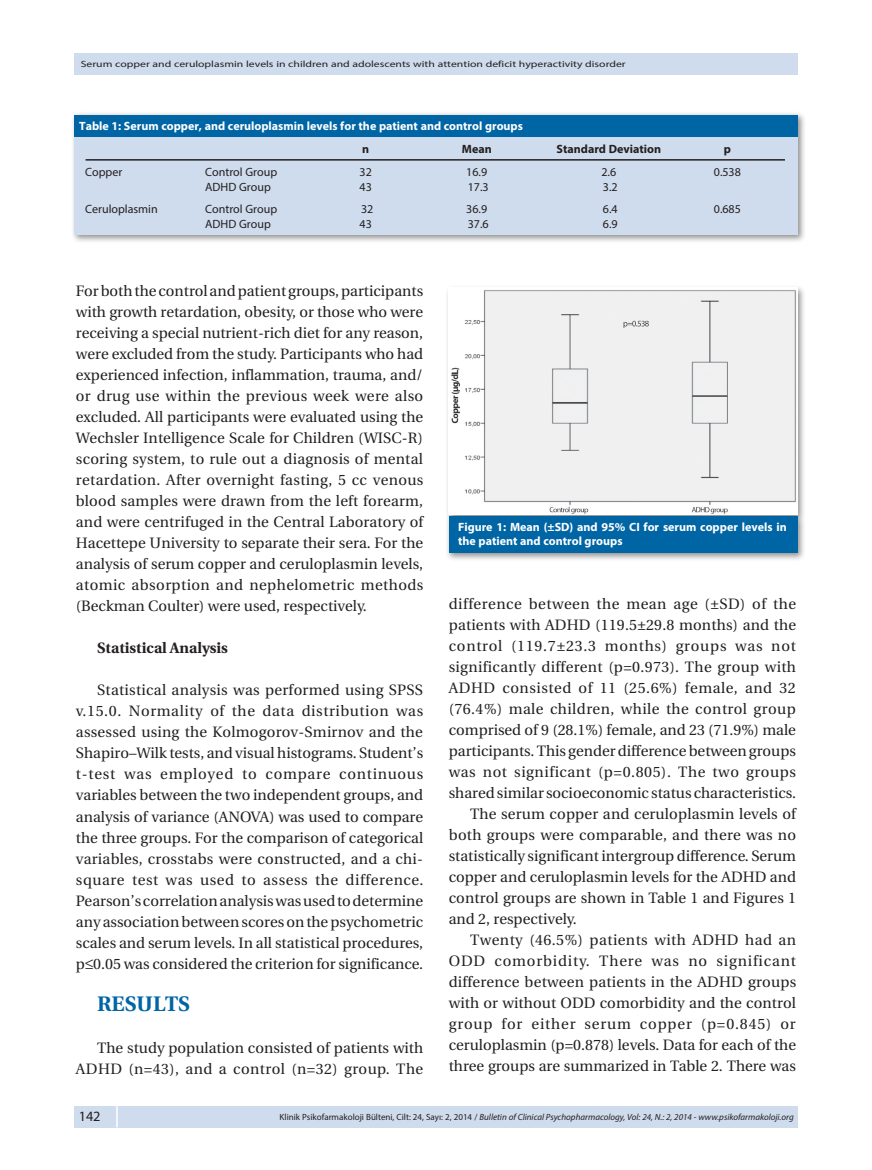
<style>
.page{position:relative;width:872px;height:1170px;background:#fff}
.page>*{position:absolute;margin:0;border:0;box-sizing:border-box;transform-origin:0 0}
.t1{font:21px "Utopia Bold Tr";color:#0065a4}
.t2{font:15px/21px "Utopia Medium Tr";letter-spacing:.01em;color:#231f20;text-align:justify}
.t3{font:15px "Utopia Medium Tr";letter-spacing:.035em;color:#231f20}
.t4{font:15px "Utopia Medium Tr";letter-spacing:.03em;color:#231f20}
.t5{font:15px "Utopia Medium Tr";letter-spacing:.055em;color:#231f20}
.t6{font:15px "Utopia Medium Tr";letter-spacing:.05em;color:#231f20}
.t7{font:15px "Utopia Bold Tr";color:#231f20}
.t8{font:14.25px "Myriad Pro";color:#231f20}
.t9{font:700 12px/13.5px "Myriad Pro";color:#fff}
.t10{font:12px "Myriad Pro";color:#231f20}
.t11{font:700 12px "Myriad Pro";color:#231f20}
.t12{font:italic 9px "Myriad Pro";color:#231f20}
.t13{font:9px "Myriad Pro";color:#231f20;scale:1.3 1}
.s1{font-style:normal}
</style>
<div class="page">
<div style="left:74px;top:1106px;width:723px;height:21px;background:#cfdced"></div>
<hr style="left:116px;top:1106px;width:2px;height:21px;background:#fff">
<div style="left:74px;top:53px;width:723px;height:21px;background:#cfdced"></div>
<div style="left:445px;top:284px;width:361px;height:277px;background:#231f20;opacity:.5"></div>
<img style="left:449px;top:288px;width:348px;height:226px">
<div style="left:449px;top:516px;width:348px;height:36px;background:#0065a4"></div>
<div style="left:71px;top:111px;width:735px;height:133px;background:#231f20;opacity:.5"></div>
<div style="left:74px;top:115px;width:723px;height:23px;background:#0065a4"></div>
<div style="left:74px;top:137px;width:723px;height:98px;background:#cfdced"></div>
<hr style="left:86px;top:159px;width:699px;height:2px;background:#231f20">
<p class="t13" style="left:81px;top:59px;width:421px">Serum copper and ceruloplasmin levels in children and adolescents with attention deficit hyperactivity disorder</p>
<p class="t9" style="left:79px;top:119px;width:445px">Table 1: Serum copper, and ceruloplasmin levels for the patient and control groups</p>
<p class="t11" style="left:362px;top:141px;width:9px">n</p>
<p class="t11" style="left:462px;top:141px;width:31px">Mean</p>
<p class="t11" style="left:556px;top:141px;width:106px">Standard Deviation</p>
<p class="t11" style="left:724px;top:141px;width:9px">p</p>
<p class="t10" style="left:85px;top:164px;width:39px">Copper</p>
<p class="t10" style="left:205px;top:164px;width:74px">Control Group</p>
<p class="t10" style="left:359px;top:164px;width:14px">32</p>
<p class="t10" style="left:466px;top:164px;width:22px">16.9</p>
<p class="t10" style="left:601px;top:164px;width:16px">2.6</p>
<p class="t10" style="left:714px;top:164px;width:29px">0.538</p>
<p class="t10" style="left:205px;top:179px;width:67px">ADHD Group</p>
<p class="t10" style="left:359px;top:179px;width:14px">43</p>
<p class="t10" style="left:468px;top:179px;width:22px">17.3</p>
<p class="t10" style="left:603px;top:179px;width:16px">3.2</p>
<p class="t10" style="left:85px;top:202px;width:74px">Ceruloplasmin</p>
<p class="t10" style="left:205px;top:202px;width:74px">Control Group</p>
<p class="t10" style="left:361px;top:202px;width:14px">32</p>
<p class="t10" style="left:466px;top:202px;width:22px">36.9</p>
<p class="t10" style="left:603px;top:202px;width:16px">6.4</p>
<p class="t10" style="left:714px;top:202px;width:29px">0.685</p>
<p class="t10" style="left:205px;top:217px;width:67px">ADHD Group</p>
<p class="t10" style="left:359px;top:217px;width:14px">43</p>
<p class="t10" style="left:468px;top:217px;width:22px">37.6</p>
<p class="t10" style="left:603px;top:217px;width:16px">6.9</p>
<p class="t2" style="left:76px;top:280px;width:349px">For both the control and patient groups, participants with growth retardation, obesity, or those who were receiving a special nutrient-rich diet for any reason, were excluded from the study. Participants who had experienced infection, inflammation, trauma, and/ or drug use within the previous week were also excluded. All participants were evaluated using the Wechsler Intelligence Scale for Children (WISC-R) scoring system, to rule out a diagnosis of mental retardation. After overnight fasting, 5 cc venous blood samples were drawn from the left forearm, and were centrifuged in the Central Laboratory of Hacettepe University to separate their sera. For the analysis of serum copper and ceruloplasmin levels, atomic absorption and nephelometric methods (Beckman Coulter) were used, respectively.</p>
<p class="t7" style="left:97px;top:639px;width:132px">Statistical Analysis</p>
<p class="t2" style="left:76px;top:679px;width:349px;text-indent:21px">Statistical analysis was performed using SPSS v.15.0. Normality of the data distribution was assessed using the Kolmogorov-Smirnov and the Shapiro–Wilk tests, and visual histograms. Student’s t-test was employed to compare continuous variables between the two independent groups, and analysis of variance (ANOVA) was used to compare the three groups. For the comparison of categorical variables, crosstabs were constructed, and a chi&shy;square test was used to assess the difference.<br>Pearson’s correlation analysis was used to determine any association between scores on the psychometric scales and serum levels. In all statistical procedures, p≤0.05 was considered the criterion for significance.</p>
<h1 class="t1" style="left:97px;top:991px;width:94px">RESULTS</h1>
<p class="t2" style="left:76px;top:1036px;width:349px;text-align:right">The study population consisted of patients with<br>ADHD (n=43), and a control (n=32) group. The</p>
<p class="t9" style="left:458px;top:520px;width:330px">Figure 1: Mean (±SD) and 95% CI for serum copper levels in the patient and control groups</p>
<p class="t3" style="left:449px;top:595px;width:349px">difference between the mean age (±SD) of the</p>
<p class="t2" style="left:449px;top:614px;width:349px">patients with ADHD (119.5±29.8 months) and the</p>
<p class="t6" style="left:449px;top:637px;width:349px">control (119.7±23.3 months) groups was not</p>
<p class="t2" style="left:449px;top:656px;width:349px">significantly different (p=0.973). The group with</p>
<p class="t3" style="left:449px;top:679px;width:349px">ADHD consisted of 11 (25.6%) female, and 32</p>
<p class="t4" style="left:449px;top:700px;width:348px">(76.4%) male children, while the control group</p>
<p class="t2" style="left:449px;top:719px;width:349px">comprised of 9 (28.1%) female, and 23 (71.9%) male</p>
<p class="t2" style="left:449px;top:740px;width:349px">participants. This gender difference between groups</p>
<p class="t3" style="left:449px;top:763px;width:349px">was not significant (p=0.805). The two groups</p>
<p class="t2" style="left:449px;top:782px;width:349px">shared similar socioeconomic status characteristics.</p>
<p class="t2" style="left:470px;top:803px;width:327px">The serum copper and ceruloplasmin levels of</p>
<p class="t2" style="left:449px;top:824px;width:349px">both groups were comparable, and there was no</p>
<p class="t2" style="left:449px;top:845px;width:349px">statistically significant intergroup difference. Serum</p>
<p class="t2" style="left:449px;top:866px;width:349px">copper and ceruloplasmin levels for the ADHD and</p>
<p class="t2" style="left:449px;top:887px;width:349px">control groups are shown in Table 1 and Figures 1</p>
<p class="t2" style="left:449px;top:908px;width:130px">and 2, respectively.</p>
<p class="t4" style="left:470px;top:931px;width:327px">Twenty (46.5%) patients with ADHD had an</p>
<p class="t5" style="left:449px;top:952px;width:349px">ODD comorbidity. There was no significant</p>
<p class="t2" style="left:449px;top:971px;width:349px">difference between patients in the ADHD groups</p>
<p class="t2" style="left:449px;top:992px;width:349px">with or without ODD comorbidity and the control</p>
<p class="t5" style="left:449px;top:1015px;width:348px">group for either serum copper (p=0.845) or</p>
<p class="t2" style="left:449px;top:1034px;width:349px">ceruloplasmin (p=0.878) levels. Data for each of the</p>
<p class="t2" style="left:449px;top:1055px;width:349px">three groups are summarized in Table 2. There was</p>
<p class="t8" style="left:79px;top:1107px;width:23px">142</p>
<p class="t12" style="left:280px;top:1111px;width:515px"><span class="s1">Klinik Psikofarmakoloji Bülteni, Cilt: 24, Sayı: 2, 2014 /</span> Bulletin of Clinical Psychopharmacology, Vol: 24, N.: 2, 2014 - www.psikofarmakoloji.org</p>
</div>
